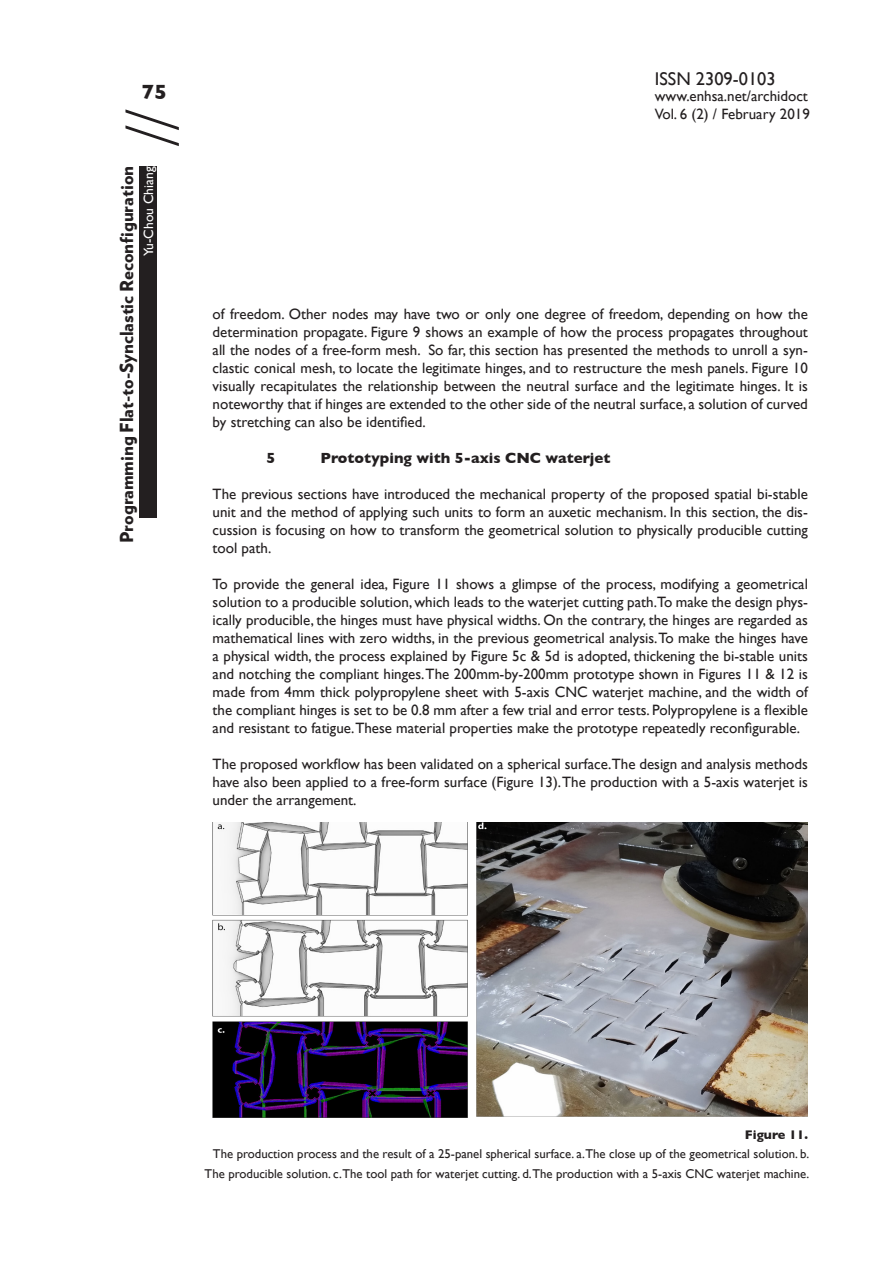
<style>
.page{position:relative;width:893px;height:1263px;background:#fff}
.page>*{position:absolute;margin:0;border:0;box-sizing:border-box;transform-origin:0 0}
.t1{font:700 72px "Apple Garamond";color:#231f20}
.t2{font:700 21px "Gill Sans";color:#231f20}
.t3{font:18.45px "Gill Sans";color:#231f20}
.t4{font:900 18px "Verlag";color:#231f20}
.t5{font:15px/18px "Gill Sans";color:#231f20;text-align:justify}
.t6{font:700 15px "Gill Sans";color:#231f20}
.t7{font:13.5px "Gill Sans";color:#fff}
.t8{font:12.75px/19.5px "Gill Sans";color:#231f20;text-align:right}
.t9{font:700 12.75px "Gill Sans";color:#231f20}
</style>
<div class="page">
<div style="left:139px;top:167px;width:18px;height:351px;background:#231f20"></div>
<img style="left:213px;top:823px;width:595px;height:294px">
<h2 class="t2" style="left:142px;top:80px;width:26px">75</h2>
<h1 class="t1" style="left:195px;top:111px;width:38px;rotate:90deg">//</h1>
<p class="t4" style="left:112px;top:543px;width:379px;rotate:-90deg">Programming Flat-to-Synclastic Reconfiguration</p>
<p class="t7" style="left:141px;top:256px;width:91px;rotate:-90deg">Yu-Chou Chiang</p>
<p class="t3" style="left:655px;top:68px;width:122px">ISSN 2309-0103</p>
<p class="t5" style="left:655px;top:87px;width:156px">www.enhsa.net/archidoct<br>Vol. 6 (2) / February 2019</p>
<p class="t5" style="left:213px;top:305px;width:597px">of freedom. Other nodes may have two or only one degree of freedom, depending on how the determination propagate. Figure 9 shows an example of how the process propagates throughout all the nodes of a free-form mesh. So far, this section has presented the methods to unroll a syn&shy;clastic conical mesh, to locate the legitimate hinges, and to restructure the mesh panels. Figure 10 visually recapitulates the relationship between the neutral surface and the legitimate hinges. It is noteworthy that if hinges are extended to the other side of the neutral surface, a solution of curved by stretching can also be identified.</p>
<p class="t6" style="left:267px;top:449px;width:10px">5</p>
<p class="t6" style="left:321px;top:449px;width:291px">Prototyping with 5-axis CNC waterjet</p>
<p class="t5" style="left:213px;top:485px;width:597px">The previous sections have introduced the mechanical property of the proposed spatial bi-stable unit and the method of applying such units to form an auxetic mechanism. In this section, the dis&shy;cussion is focusing on how to transform the geometrical solution to physically producible cutting tool path.</p>
<p class="t5" style="left:213px;top:575px;width:597px">To provide the general idea, Figure 11 shows a glimpse of the process, modifying a geometrical solution to a producible solution, which leads to the waterjet cutting path.To make the design phys&shy;ically producible, the hinges must have physical widths. On the contrary, the hinges are regarded as mathematical lines with zero widths, in the previous geometrical analysis. To make the hinges have a physical width, the process explained by Figure 5c &amp; 5d is adopted, thickening the bi-stable units and notching the compliant hinges. The 200mm-by-200mm prototype shown in Figures 11 &amp; 12 is made from 4mm thick polypropylene sheet with 5-axis CNC waterjet machine, and the width of the compliant hinges is set to be 0.8 mm after a few trial and error tests. Polypropylene is a flexible and resistant to fatigue.These material properties make the prototype repeatedly reconfigurable.</p>
<p class="t5" style="left:213px;top:755px;width:597px">The proposed workflow has been validated on a spherical surface.The design and analysis methods have also been applied to a free-form surface (Figure 13). The production with a 5-axis waterjet is under the arrangement.</p>
<p class="t9" style="left:745px;top:1127px;width:64px">Figure 11.</p>
<p class="t8" style="left:205px;top:1144px;width:606px">The production process and the result of a 25-panel spherical surface. a.The close up of the geometrical solution. b.<br>The producible solution. c.The tool path for waterjet cutting. d.The production with a 5-axis CNC waterjet machine.</p>
</div>
